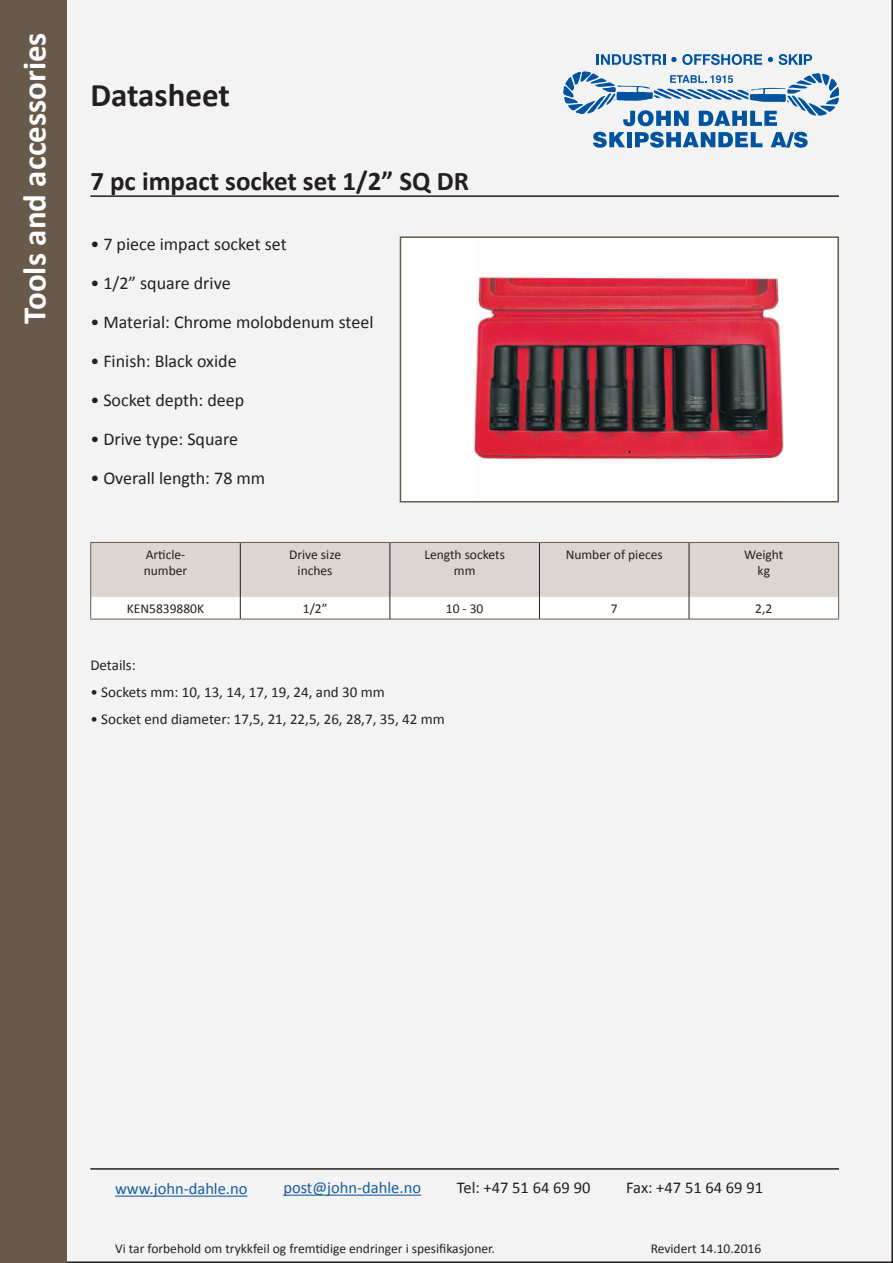
<style>
.page{position:relative;width:893px;height:1263px;background:#fff}
.page>*{position:absolute;margin:0;border:0;box-sizing:border-box;transform-origin:0 0}
.t1{font:700 33px "Calibri";color:#fff}
.t2{font:700 33px "Calibri";color:#231f20}
.t3{font:700 27px "Calibri";color:#231f20}
.t4{font:18px "Calibri";color:#231f20}
.t5{font:16.5px "Calibri";color:#175d9e}
.t6{font:16.5px "Calibri";color:#231f20}
.t7{font:15px "Calibri";color:#231f20}
.t8{font:13.5px/16.2px "Calibri";color:#231f20;text-align:center}
</style>
<div class="page">
<div style="left:67px;top:0;width:826px;height:1263px;background:#f3f3f3"></div>
<div style="left:0;top:0;width:67px;height:1263px;background:#685a4b"></div>
<div style="left:400px;top:237px;width:438px;height:265px;background:#fff"></div>
<img style="left:474px;top:277px;width:310px;height:183px">
<div style="left:400px;top:236px;width:439px;height:266px;border:2px solid #685a4b"></div>
<hr style="left:90px;top:619px;width:150px;height:1px;background:#685a4b">
<hr style="left:240px;top:619px;width:150px;height:1px;background:#685a4b">
<hr style="left:390px;top:619px;width:149px;height:1px;background:#685a4b">
<hr style="left:539px;top:619px;width:150px;height:1px;background:#685a4b">
<hr style="left:689px;top:619px;width:150px;height:1px;background:#685a4b">
<svg style="left:90px;top:542px;width:749px;height:77px"></svg>
<hr style="left:90px;top:195px;width:749px;height:2px;background:#231f20">
<svg style="left:564px;top:71px;width:275px;height:55px"></svg>
<svg style="left:593px;top:132px;width:32px;height:16px"></svg>
<div style="left:627px;top:132px;width:5px;height:15px;background:#0153a0"></div>
<svg style="left:635px;top:132px;width:127px;height:16px"></svg>
<svg style="left:771px;top:132px;width:37px;height:16px"></svg>
<svg style="left:597px;top:54px;width:68px;height:11px"></svg>
<svg style="left:671px;top:54px;width:91px;height:11px"></svg>
<svg style="left:768px;top:57px;width:5px;height:5px"></svg>
<svg style="left:779px;top:54px;width:33px;height:11px"></svg>
<hr style="left:90px;top:1168px;width:749px;height:2px;background:#231f20">
<hr style="left:115px;top:1195px;width:133px;height:2px;background:#175d9e">
<hr style="left:283px;top:1194px;width:138px;height:2px;background:#175d9e">
<h1 class="t1" style="left:14px;top:323px;width:293px;rotate:-90deg">Tools and accessories</h1>
<h1 class="t2" style="left:90px;top:74px;width:141px">Datasheet</h1>
<h2 class="t3" style="left:90px;top:164px;width:380px">7 pc impact socket set 1/2” SQ DR</h2>
<h3 class="t4" style="left:90px;top:233px;width:198px">• 7 piece impact socket set</h3>
<h3 class="t4" style="left:90px;top:272px;width:142px">• 1/2” square drive</h3>
<h3 class="t4" style="left:90px;top:311px;width:285px">• Material: Chrome molobdenum steel</h3>
<h3 class="t4" style="left:90px;top:350px;width:148px">• Finish: Black oxide</h3>
<h3 class="t4" style="left:90px;top:389px;width:155px">• Socket depth: deep</h3>
<h3 class="t4" style="left:90px;top:428px;width:149px">• Drive type: Square</h3>
<h3 class="t4" style="left:90px;top:467px;width:176px">• Overall length: 78 mm</h3>
<p class="t8" style="left:144px;top:546px;width:45px;text-align:left">Article&shy;number</p>
<p class="t8" style="left:289px;top:546px;width:53px">Drive size inches</p>
<p class="t8" style="left:424px;top:546px;width:82px">Length sockets mm</p>
<p class="t8" style="left:566px;top:546px;width:99px">Number of pieces</p>
<p class="t8" style="left:744px;top:546px;width:41px">Weight kg</p>
<p class="t8" style="left:127px;top:600px;width:79px">KEN5839880K</p>
<p class="t8" style="left:303px;top:600px;width:26px">1/2”</p>
<p class="t8" style="left:446px;top:600px;width:39px">10 - 30</p>
<p class="t8" style="left:611px;top:600px;width:8px">7</p>
<p class="t8" style="left:755px;top:600px;width:19px">2,2</p>
<p class="t7" style="left:90px;top:656px;width:47px">Details:</p>
<p class="t7" style="left:90px;top:683px;width:296px">• Sockets mm: 10, 13, 14, 17, 19, 24, and 30 mm</p>
<p class="t7" style="left:90px;top:710px;width:356px">• Socket end diameter: 17,5, 21, 22,5, 26, 28,7, 35, 42 mm</p>
<p class="t5" style="left:115px;top:1178px;width:134px">www.john-dahle.no</p>
<p class="t5" style="left:283px;top:1177px;width:139px">post@john-dahle.no</p>
<p class="t6" style="left:457px;top:1177px;width:135px">Tel: +47 51 64 69 90</p>
<p class="t6" style="left:626px;top:1177px;width:138px">Fax: +47 51 64 69 91</p>
<p class="t8" style="left:115px;top:1240px;width:381px">Vi tar forbehold om trykkfeil og fremtidige endringer i spesifikasjoner.</p>
<p class="t8" style="left:651px;top:1240px;width:112px">Revidert 14.10.2016</p>
</div>
